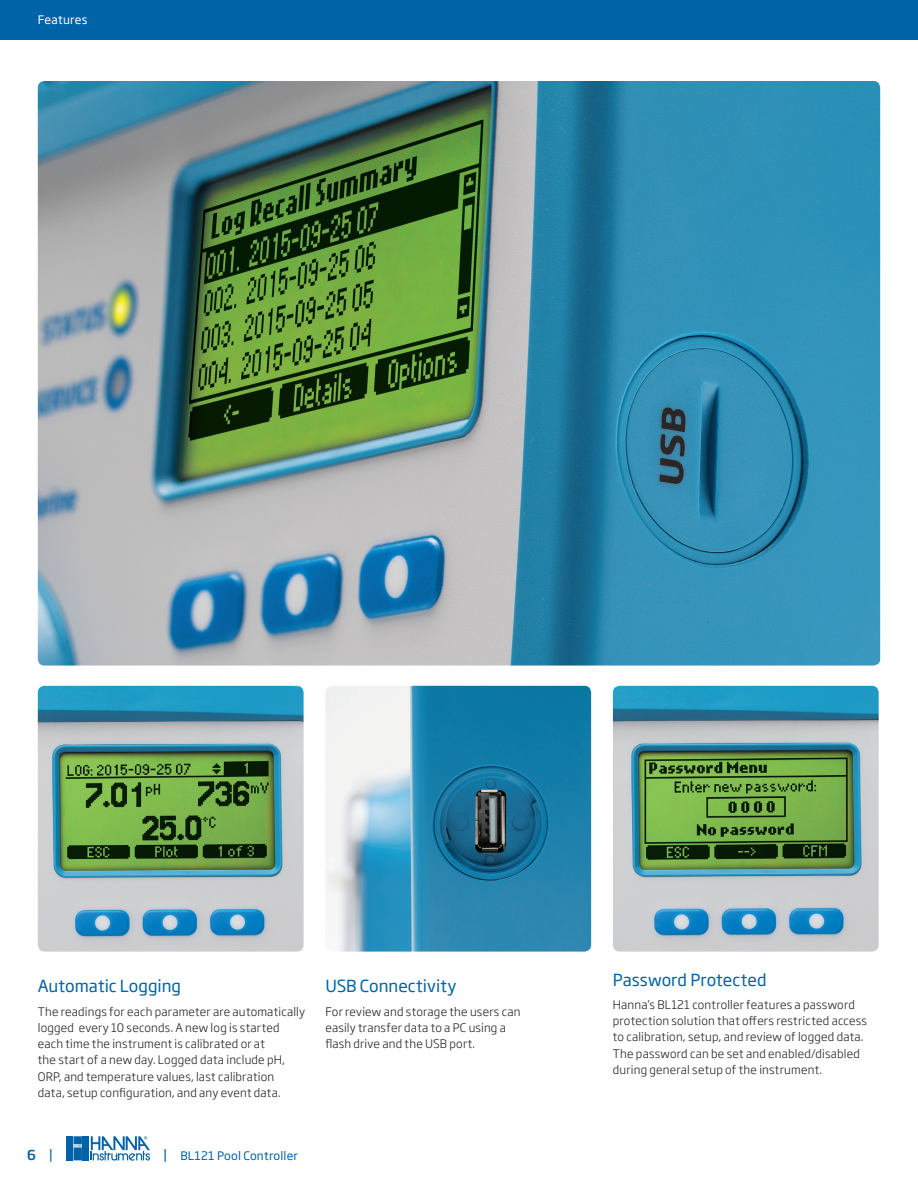
<style>
.page{position:relative;width:918px;height:1188px;background:#fff}
.page>*{position:absolute;margin:0;border:0;box-sizing:border-box;transform-origin:0 0}
.t1{font:16.5px "Soho Gothic Pro";color:#0163a7}
.t2{font:500 13.5px "Soho Gothic Pro";color:#0163a7}
.t3{font:300 11.7px/16.2px "Soho Gothic Pro";letter-spacing:.015em;color:#231f20}
.t4{font:11.7px "Soho Gothic Pro";letter-spacing:.015em;color:#0163a7}
.t5{font:11.7px "Soho Gothic Pro";letter-spacing:.02em;color:#fff}
.s1{font-weight:400}
.s2{font-size:13.5px}
</style>
<div class="page">
<img style="left:38px;top:686px;width:266px;height:266px">
<img style="left:325px;top:686px;width:266px;height:266px">
<img style="left:613px;top:686px;width:266px;height:266px">
<img style="left:38px;top:81px;width:842px;height:585px">
<svg style="left:66px;top:1136px;width:84px;height:25px"></svg>
<div style="left:0;top:0;width:918px;height:40px;background:#0163a7"></div>
<p class="t5" style="left:38px;top:11px;width:51px">Features</p>
<h1 class="t1" style="left:38px;top:974px;width:145px">Automatic Logging</h1>
<p class="t3" style="left:38px;top:1002px;width:269px">The readings for each parameter are automatically logged every 10 seconds. A new log is started each time the instrument is calibrated or at<br>the start of a new day. Logged data include pH, ORP, and temperature values, last calibration<br>data, setup configuration, and any event data.</p>
<p class="t2" style="left:27px;top:1145px;width:28px">6 <span class="s1">|</span></p>
<p class="t4" style="left:163px;top:1147px;width:136px"><span class="s2">|</span> BL121 Pool Controller</p>
<h1 class="t1" style="left:325px;top:974px;width:133px">USB Connectivity</h1>
<p class="t3" style="left:325px;top:1002px;width:197px">For review and storage the users can easily transfer data to a PC using a flash drive and the USB port.</p>
<h1 class="t1" style="left:613px;top:967px;width:155px">Password Protected</h1>
<p class="t3" style="left:613px;top:996px;width:256px">Hanna’s BL121 controller features a password protection solution that offers restricted access to calibration, setup, and review of logged data.<br>The password can be set and enabled/disabled during general setup of the instrument.</p>
</div>
